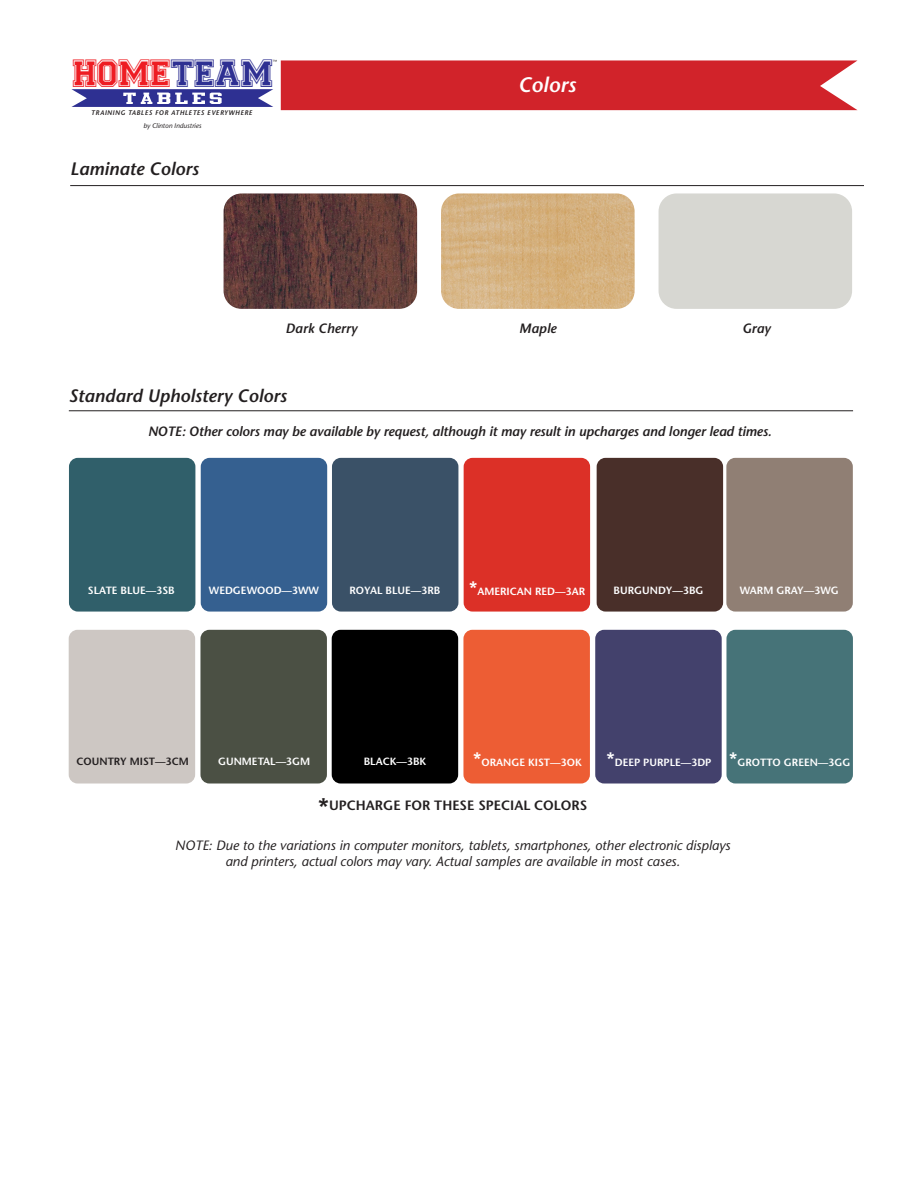
<style>
.page{position:relative;width:918px;height:1188px;background:#fff}
.page>*{position:absolute;margin:0;border:0;box-sizing:border-box;transform-origin:0 0}
.t1{font:500 37.05px "Collegiate Heavy Outline";letter-spacing:-.02em;color:#ee1d23}
.t2{font:italic 600 21px "Stone Sans Std";color:#fff}
.t3{font:italic 600 18px "Stone Sans Std";color:#231f20}
.t4{font:italic 500 13.5px "Stone Sans Std";color:#231f20}
.t5{font:italic 600 13.5px "Stone Sans Std";letter-spacing:-.01em;color:#231f20}
.t6{font:600 13.5px "Stone Sans Std";color:#231f20}
.t7{font:600 10.5px "Stone Sans Std";color:#fff}
.t8{font:600 10.5px "Stone Sans Std";color:#231f20}
.t9{font:italic 600 6.75px "Stone Sans Std";letter-spacing:.08em;color:#231f20}
.t10{font:italic 500 6.75px "Stone Sans Std";color:#231f20}
.t11{font:500 4.5px "Stone Sans Std";color:#231f20}
.s1{color:#2e3092}
.s2{font-size:19.5px}
.s3{font-size:25.5px}
</style>
<div class="page">
<div style="left:281px;top:60px;width:577px;height:50px;background:#d1232a"></div>
<img style="left:224px;top:193px;width:193px;height:116px">
<div style="left:659px;top:193px;width:193px;height:116px;background:#d7d7d2;border-radius:18px"></div>
<img style="left:441px;top:193px;width:194px;height:116px">
<svg style="left:71px;top:89px;width:202px;height:18px"></svg>
<hr style="left:70px;top:185px;width:794px;height:1px;background:#231f20">
<hr style="left:69px;top:410px;width:784px;height:1px;background:#231f20">
<div style="left:69px;top:458px;width:126px;height:154px;background:#305f6a;border-radius:9px"></div>
<div style="left:464px;top:458px;width:126px;height:154px;background:#dc3027;border-radius:9px"></div>
<div style="left:69px;top:630px;width:126px;height:154px;background:#cdc7c3;border-radius:9px"></div>
<div style="left:463px;top:630px;width:127px;height:154px;background:#ed5d34;border-radius:9px"></div>
<div style="left:597px;top:458px;width:126px;height:154px;background:#492f29;border-radius:9px"></div>
<div style="left:201px;top:458px;width:126px;height:154px;background:#356090;border-radius:9px"></div>
<div style="left:200px;top:630px;width:127px;height:154px;background:#4b5044;border-radius:9px"></div>
<div style="left:595px;top:630px;width:127px;height:154px;background:#43416c;border-radius:9px"></div>
<div style="left:332px;top:458px;width:126px;height:154px;background:#3a5167;border-radius:9px"></div>
<div style="left:726px;top:458px;width:127px;height:154px;background:#907f74;border-radius:9px"></div>
<div style="left:332px;top:630px;width:126px;height:154px;background:#000;border-radius:9px"></div>
<div style="left:726px;top:630px;width:127px;height:154px;background:#467378;border-radius:9px"></div>
<p class="t1" style="left:72px;top:59px;width:202px">HOME<span class="s1">TEAM</span></p>
<p class="t10" style="left:143px;top:121px;width:60px">by Clinton Industries</p>
<p class="t11" style="left:273px;top:59px;width:6px">™</p>
<p class="t9" style="left:91px;top:108px;width:163px">TRAINING TABLES FOR ATHLETES EVERYWHERE</p>
<p class="t3" style="left:70px;top:158px;width:130px">Laminate Colors</p>
<p class="t2" style="left:518px;top:72px;width:59px">Colors</p>
<p class="t5" style="left:285px;top:320px;width:74px">Dark Cherry</p>
<p class="t5" style="left:519px;top:320px;width:39px">Maple</p>
<p class="t5" style="left:742px;top:320px;width:30px">Gray</p>
<p class="t3" style="left:69px;top:385px;width:219px">Standard Upholstery Colors</p>
<p class="t5" style="left:148px;top:423px;width:625px">NOTE: Other colors may be available by request, although it may result in upcharges and longer lead times.</p>
<p class="t7" style="left:88px;top:584px;width:88px">SLATE BLUE—3SB</p>
<p class="t7" style="left:209px;top:584px;width:112px">WEDGEWOOD—3WW</p>
<p class="t7" style="left:350px;top:584px;width:92px">ROYAL BLUE—3RB</p>
<p class="t7" style="left:469px;top:585px;width:117px"><span class="s2">*</span>AMERICAN RED—3AR</p>
<p class="t7" style="left:740px;top:584px;width:100px">WARM GRAY—3WG</p>
<p class="t7" style="left:614px;top:584px;width:92px">BURGUNDY—3BG</p>
<p class="t8" style="left:77px;top:755px;width:114px">COUNTRY MIST—3CM</p>
<p class="t7" style="left:218px;top:755px;width:94px">GUNMETAL—3GM</p>
<p class="t7" style="left:364px;top:755px;width:64px">BLACK—3BK</p>
<p class="t7" style="left:473px;top:756px;width:110px"><span class="s2">*</span>ORANGE KIST—3OK</p>
<p class="t7" style="left:606px;top:756px;width:107px"><span class="s2">*</span>DEEP PURPLE—3DP</p>
<p class="t7" style="left:729px;top:756px;width:123px"><span class="s2">*</span>GROTTO GREEN—3GG</p>
<p class="t6" style="left:318px;top:797px;width:271px"><span class="s3">*</span>UPCHARGE FOR THESE SPECIAL COLORS</p>
<p class="t4" style="left:175px;top:837px;width:557px">NOTE: Due to the variations in computer monitors, tablets, smartphones, other electronic displays</p>
<p class="t4" style="left:225px;top:853px;width:456px">and printers, actual colors may vary. Actual samples are available in most cases.</p>
</div>
